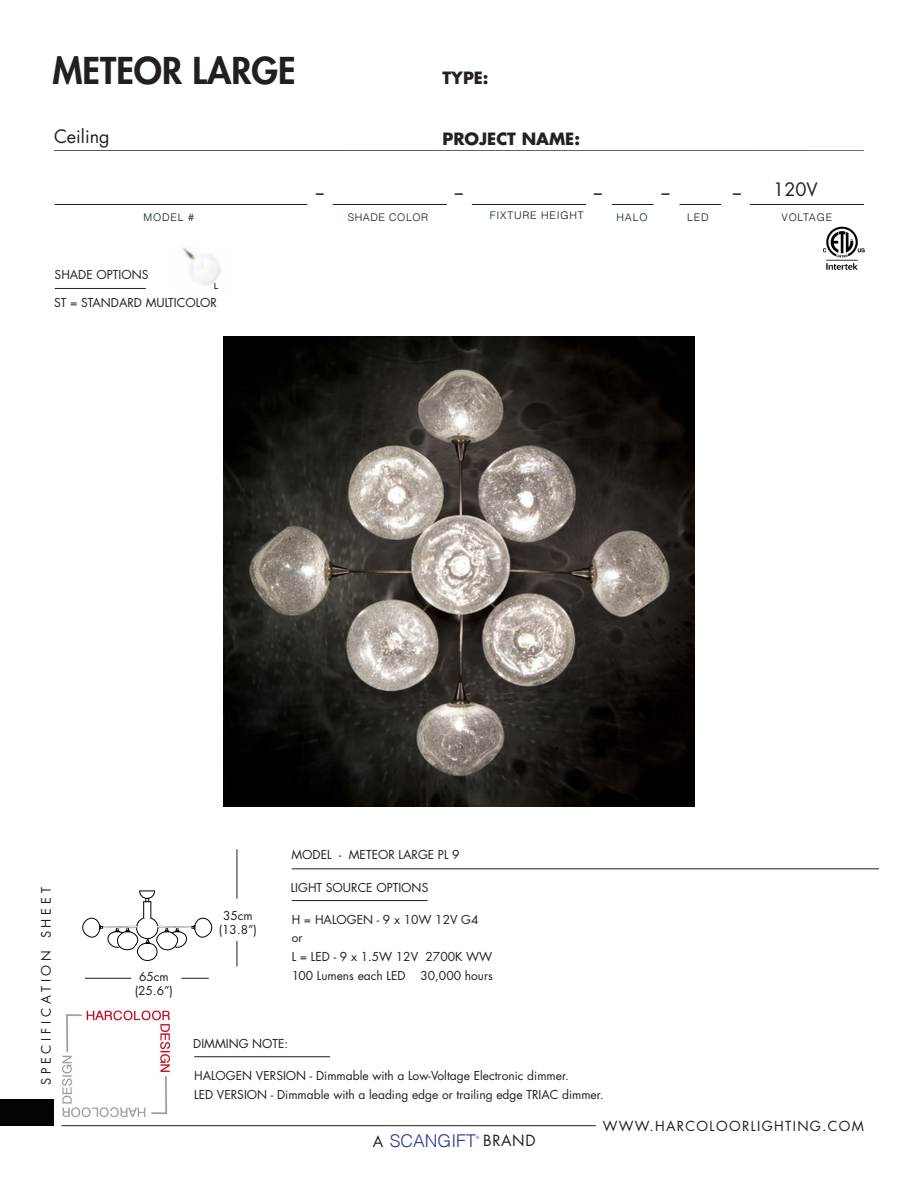
<style>
.page{position:relative;width:918px;height:1188px;background:#fff}
.page>*{position:absolute;margin:0;border:0;box-sizing:border-box;transform-origin:0 0}
.t1{font:800 36px "Futura Std";color:#231f20}
.t2{font:18px "Futura Std";color:#231f20}
.t3{font:300 17.55px "Helvetica";color:#293996}
.t4{font:700 16.5px "Futura Std";color:#241f21}
.t5{font:15px "Futura Std";letter-spacing:.04em;color:#231f20}
.t6{font:13.5px "Futura Std";letter-spacing:.1em;color:#231f20}
.t7{font:12.75px "Futura Std";letter-spacing:.3em;color:#231f20}
.t8{font:12px/18.9px "Futura Std";color:#231f20}
.t9{font:300 10.5px "Helvetica";letter-spacing:.075em;color:#001f20}
.t10{font:10.5px "Akkurat Pro";letter-spacing:.205em;color:#000}
.t11{font:300 10.5px "Helvetica";letter-spacing:.055em;color:#001f20}
.t12{font:8.55px "Akkurat Pro";color:#000}
.t13{font:300 4.35px "Helvetica";color:#2b3c96}
</style>
<div class="page">
<hr style="left:54px;top:150px;width:810px;height:1px;background:#241f21">
<hr style="left:55px;top:204px;width:252px;height:1px;background:#231f20">
<svg style="left:316px;top:193px;width:8px;height:2px"></svg>
<hr style="left:333px;top:204px;width:114px;height:1px;background:#231f20">
<svg style="left:455px;top:193px;width:8px;height:2px"></svg>
<hr style="left:472px;top:204px;width:114px;height:1px;background:#231f20">
<svg style="left:594px;top:193px;width:8px;height:2px"></svg>
<svg style="left:662px;top:193px;width:8px;height:2px"></svg>
<hr style="left:612px;top:204px;width:41px;height:1px;background:#231f20">
<hr style="left:680px;top:204px;width:41px;height:1px;background:#231f20">
<svg style="left:733px;top:193px;width:8px;height:2px"></svg>
<hr style="left:750px;top:204px;width:114px;height:1px;background:#231f20">
<div style="left:0;top:1099px;width:54px;height:27px;background:#040503"></div>
<hr style="left:61px;top:1125px;width:535px;height:1px;background:#231f20">
<img style="left:62px;top:1010px;width:109px;height:107px">
<img style="left:182px;top:247px;width:39px;height:39px">
<hr style="left:194px;top:1056px;width:136px;height:1px;background:#231f20">
<hr style="left:55px;top:288px;width:91px;height:1px;background:#231f20">
<img style="left:823px;top:227px;width:41px;height:43px">
<img style="left:223px;top:336px;width:472px;height:470px">
<hr style="left:292px;top:868px;width:587px;height:1px;background:#231f20">
<hr style="left:292px;top:900px;width:136px;height:1px;background:#231f20">
<hr style="left:237px;top:849px;width:1px;height:50px;background:#231f20">
<hr style="left:237px;top:931px;width:1px;height:35px;background:#231f20">
<svg style="left:181px;top:978px;width:28px;height:1px"></svg>
<hr style="left:85px;top:978px;width:46px;height:1px;background:#231f20">
<div style="left:215px;top:910px;width:46px;height:31px;background:#fff"></div>
<svg style="left:139px;top:891px;width:16px;height:11px"></svg>
<svg style="left:83px;top:917px;width:129px;height:44px"></svg>
<div style="left:143px;top:902px;width:8px;height:16px;background:#fff;border:1px solid #000"></div>
<p class="t1" style="left:52px;top:48px;width:245px">METEOR LARGE</p>
<h3 class="t4" style="left:442px;top:67px;width:48px">TYPE:</h3>
<p class="t12" style="left:214px;top:71px;width:6px">1</p>
<p class="t12" style="left:485px;top:71px;width:6px">7</p>
<p class="t2" style="left:54px;top:125px;width:57px">Ceiling</p>
<h3 class="t4" style="left:442px;top:128px;width:139px">PROJECT NAME:</h3>
<p class="t2" style="left:773px;top:178px;width:46px">120V</p>
<p class="t9" style="left:144px;top:209px;width:52px">MODEL #</p>
<p class="t11" style="left:348px;top:209px;width:82px">SHADE COLOR</p>
<p class="t9" style="left:490px;top:207px;width:95px">FIXTURE HEIGHT</p>
<p class="t9" style="left:617px;top:209px;width:32px">HALO</p>
<p class="t9" style="left:687px;top:209px;width:23px">LED</p>
<p class="t9" style="left:781px;top:209px;width:52px">VOLTAGE</p>
<p class="t8" style="left:55px;top:265px;width:95px">SHADE OPTIONS</p>
<p class="t12" style="left:214px;top:281px;width:6px">L</p>
<p class="t8" style="left:54px;top:294px;width:165px">ST = STANDARD MULTICOLOR</p>
<p class="t7" style="left:38px;top:1085px;width:199px;rotate:-90deg">SPECIFICATION SHEET</p>
<p class="t8" style="left:219px;top:908px;width:40px;line-height:14.4px;text-align:center">35cm (13.8”)</p>
<p class="t10" style="left:350px;top:843px;width:23px">13x</p>
<p class="t10" style="left:382px;top:843px;width:24px">12V</p>
<p class="t10" style="left:413px;top:843px;width:27px">10W</p>
<p class="t10" style="left:454px;top:843px;width:18px">G 4</p>
<p class="t8" style="left:291px;top:845px;width:170px">MODEL - M EOR LARGE PL 9</p>
<p class="t8" style="left:360px;top:845px;width:14px">ET</p>
<p class="t8" style="left:291px;top:878px;width:139px">LIGHT SOURCE OPTIONS</p>
<p class="t8" style="left:292px;top:910px;width:202px">H = HALOGEN - 9 x 10W 12V G4<br>or<br>L = LED - 9 x 1.5W 12V 2700K WW</p>
<p class="t8" style="left:139px;top:967px;width:31px">65cm</p>
<p class="t8" style="left:292px;top:966px;width:203px">100 Lumens each LED 30,000 hours</p>
<p class="t8" style="left:135px;top:981px;width:40px">(25.6”)</p>
<p class="t8" style="left:193px;top:1034px;width:97px">DIMMING NOTE:</p>
<p class="t8" style="left:194px;top:1066px;width:376px">HALOGEN VERSION - Dimmable with a Low-Voltage Electronic dimmer.</p>
<p class="t8" style="left:194px;top:1085px;width:411px">LED VERSION - Dimmable with a leading edge or trailing edge TRIAC dimmer.</p>
<p class="t3" style="left:390px;top:1127px;width:88px">SCANGIFT</p>
<p class="t13" style="left:476px;top:1134px;width:5px">®</p>
<p class="t5" style="left:373px;top:1132px;width:12px">A</p>
<p class="t5" style="left:483px;top:1131px;width:54px">BRAND</p>
<p class="t6" style="left:603px;top:1118px;width:263px">WWW.HARCOLOORLIGHTING.COM</p>
</div>
